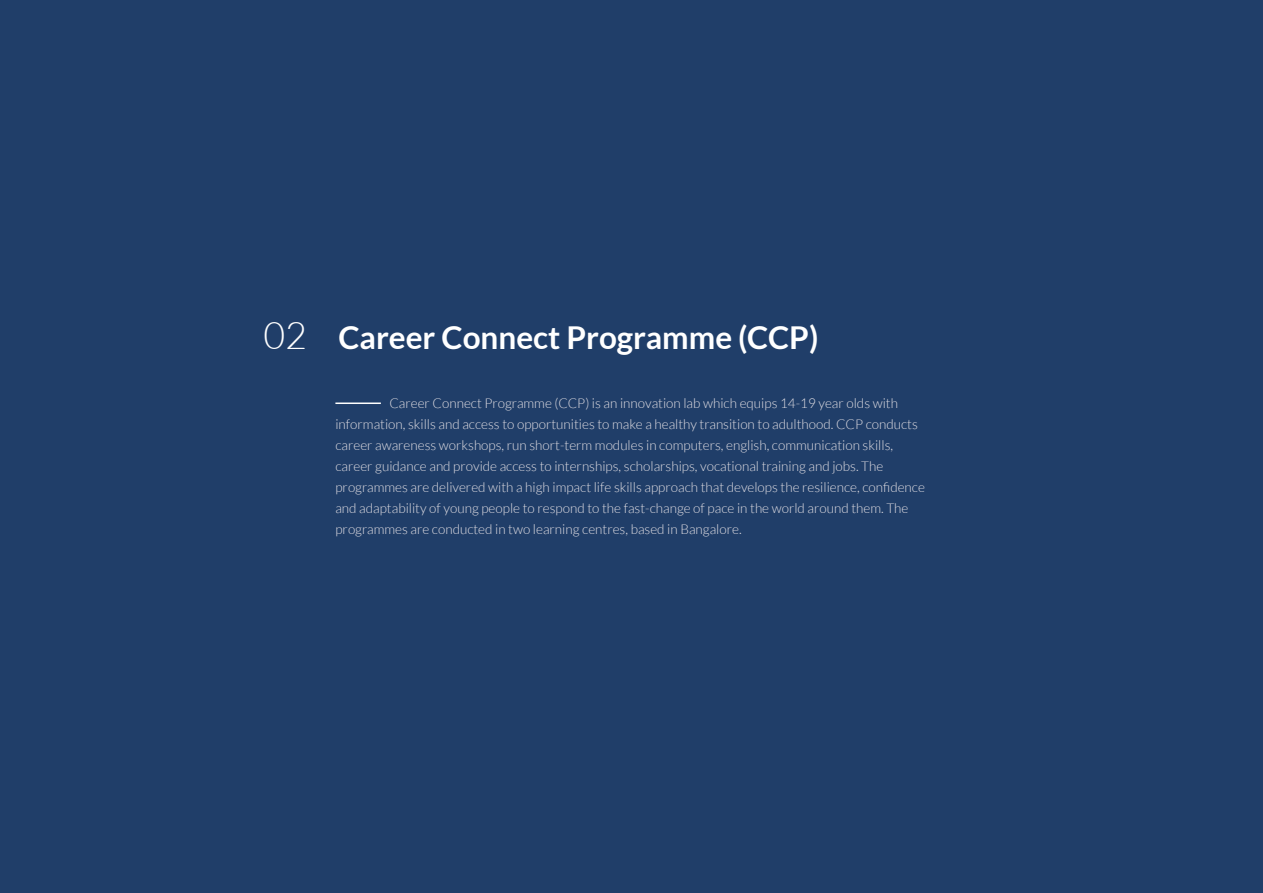
<style>
.page{position:relative;width:1263px;height:893px;background:#203e69}
.page>*{position:absolute;margin:0;border:0;box-sizing:border-box;transform-origin:0 0}
.t1{font:300 37.5px "Lato";color:#fff}
.t2{font:700 31.5px "Lato";color:#fff}
.t3{font:300 13.5px/21px "Lato";color:#e2dfe4}
</style>
<div class="page">
<hr style="left:335px;top:402px;width:46px;height:2px;background:#fff">
<p class="t1" style="left:263px;top:315px;width:45px">02</p>
<p class="t2" style="left:339px;top:320px;width:481px">Career Connect Programme (CCP)</p>
<p class="t3" style="left:335px;top:393px;width:591px;text-indent:54px">Career Connect Programme (CCP) is an innovation lab which equips 14-19 year olds with information, skills and access to opportunities to make a healthy transition to adulthood. CCP conducts career awareness workshops, run short-term modules in computers, english, communication skills, career guidance and provide access to internships, scholarships, vocational training and jobs. The programmes are delivered with a high impact life skills approach that develops the resilience, confidence and adaptability of young people to respond to the fast-change of pace in the world around them. The programmes are conducted in two learning centres, based in Bangalore.</p>
</div>
